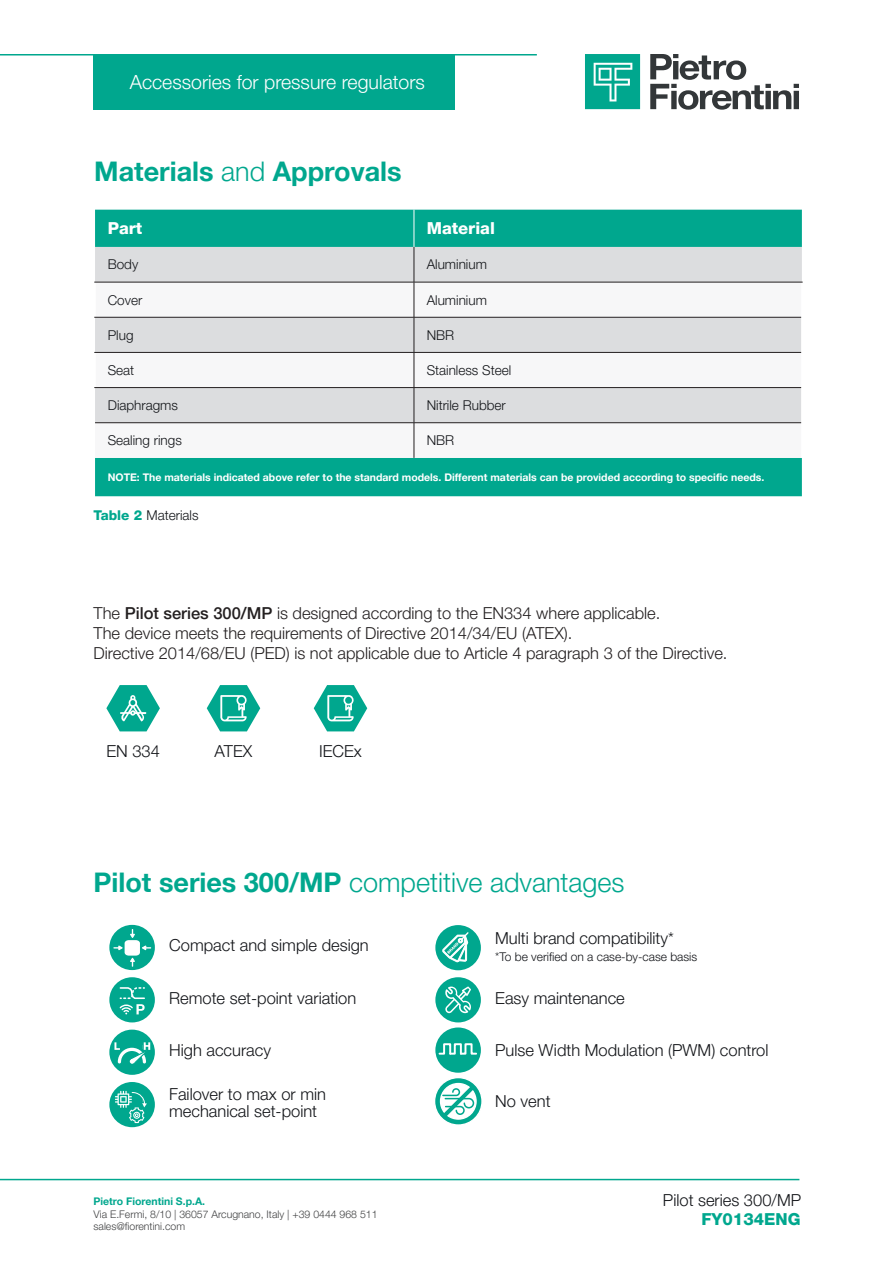
<style>
.page{position:relative;width:893px;height:1263px;background:#fff}
.page>*{position:absolute;margin:0;border:0;box-sizing:border-box;transform-origin:0 0}
.Titoletto{font:300 27px "Helvetica Neue LT Pro";color:#00a78e}
.Titoletto-2{font:700 27px "Helvetica Neue LT Pro";color:#00a78e}
.t1{font:300 19.5px "Helvetica Neue LT Pro";color:#fff}
.Testo{font:300 16.5px "Helvetica Neue LT Pro";color:#231f20}
.bullet_non_puntato{font:300 16.5px "Helvetica Neue LT Pro";color:#121418}
.Testo-2{font:300 16.5px "Helvetica Neue LT Pro";color:#121418}
.testo_sciolto{font:300 16.5px "Helvetica Neue LT Pro";color:#121418}
.titoli_tabella_bianco{font:800 16.5px "Helvetica Neue LT Pro";color:#fff}
.titoletto_technische{font:800 16.5px "Helvetica Neue LT Pro";color:#00a78e}
.testo_tabella{font:300 13.5px "Helvetica Neue LT Pro";color:#121418}
.Testo-3{font:300 12px "Helvetica Neue LT Pro";color:#121418}
.testo_tabella-2{font:700 10.5px "Helvetica Neue LT Pro";color:#fff}
.t2{font:300 10.5px/12.6px "Helvetica Neue LT Pro";color:#414243}
.t3{font:700 10.5px "Helvetica Neue LT Pro";color:#00a78e}
.s1{font-weight:300}
.s2{font-weight:800;color:#00a78e}
.s3{font-weight:500}
.s4{font-weight:700}
</style>
<div class="page">
<hr style="left:0;top:54px;width:537px;height:2px;background:#00a78e">
<hr style="left:0;top:1179px;width:799px;height:1px;background:#00a78e">
<svg style="left:650px;top:54px;width:149px;height:56px"></svg>
<svg style="left:585px;top:54px;width:55px;height:55px;background:#25b39e"></svg>
<div style="left:94px;top:55px;width:361px;height:55px;background:#00a78e"></div>
<div style="left:95px;top:210px;width:707px;height:286px;background:#00a78e"></div>
<div style="left:95px;top:247px;width:707px;height:35px;background:#dcdddf"></div>
<svg style="left:95px;top:283px;width:706px;height:175px"></svg>
<hr style="left:414px;top:210px;width:1px;height:37px;background:#fff">
<hr style="left:94px;top:282px;width:2px;height:35px;background:#fff">
<hr style="left:801px;top:282px;width:2px;height:35px;background:#fff">
<hr style="left:801px;top:317px;width:2px;height:35px;background:#fff">
<hr style="left:94px;top:353px;width:2px;height:34px;background:#fff">
<hr style="left:801px;top:352px;width:2px;height:36px;background:#fff">
<hr style="left:801px;top:388px;width:2px;height:35px;background:#fff">
<hr style="left:801px;top:423px;width:2px;height:35px;background:#fff">
<hr style="left:414px;top:247px;width:1px;height:35px;background:#231f20">
<hr style="left:94px;top:282px;width:320px;height:1px;background:#231f20">
<hr style="left:414px;top:282px;width:389px;height:1px;background:#231f20">
<hr style="left:414px;top:282px;width:1px;height:35px;background:#231f20">
<hr style="left:94px;top:317px;width:320px;height:1px;background:#231f20">
<hr style="left:414px;top:317px;width:387px;height:1px;background:#231f20">
<hr style="left:414px;top:317px;width:1px;height:35px;background:#231f20">
<hr style="left:94px;top:352px;width:320px;height:1px;background:#231f20">
<hr style="left:414px;top:352px;width:387px;height:1px;background:#231f20">
<hr style="left:414px;top:353px;width:1px;height:34px;background:#231f20">
<hr style="left:94px;top:387px;width:320px;height:1px;background:#231f20">
<hr style="left:414px;top:387px;width:387px;height:1px;background:#231f20">
<hr style="left:414px;top:388px;width:1px;height:34px;background:#231f20">
<hr style="left:414px;top:423px;width:1px;height:35px;background:#231f20">
<hr style="left:95px;top:422px;width:319px;height:1px;background:#231f20">
<hr style="left:414px;top:422px;width:387px;height:1px;background:#231f20">
<svg style="left:106px;top:685px;width:54px;height:46px"></svg>
<svg style="left:207px;top:685px;width:53px;height:46px"></svg>
<svg style="left:314px;top:685px;width:53px;height:46px"></svg>
<div style="left:109px;top:925px;width:46px;height:45px;background:#00a78e;border-radius:50%"></div>
<svg style="left:113px;top:929px;width:38px;height:38px"></svg>
<div style="left:435px;top:1027px;width:46px;height:46px;background:#00a78e;border-radius:50%"></div>
<svg style="left:438px;top:1043px;width:39px;height:12px"></svg>
<div style="left:109px;top:1029px;width:46px;height:46px;background:#00a78e;border-radius:50%"></div>
<svg style="left:114px;top:1042px;width:37px;height:22px"></svg>
<div style="left:109px;top:1082px;width:46px;height:45px;background:#00a78e;border-radius:50%"></div>
<svg style="left:115px;top:1091px;width:33px;height:32px"></svg>
<div style="left:109px;top:977px;width:46px;height:45px;background:#00a78e;border-radius:50%"></div>
<svg style="left:119px;top:987px;width:26px;height:27px"></svg>
<div style="left:435px;top:977px;width:46px;height:45px;background:#00a78e;border-radius:50%"></div>
<svg style="left:445px;top:986px;width:26px;height:27px"></svg>
<div style="left:435px;top:925px;width:46px;height:45px;background:#00a78e;border-radius:50%"></div>
<svg style="left:442px;top:931px;width:27px;height:32px"></svg>
<svg style="left:435px;top:1078px;width:47px;height:47px"></svg>
<p class="t1" style="left:130px;top:70px;width:297px">Accessories for pressure regulators</p>
<p class="Titoletto-2" style="left:94px;top:155px;width:309px">Materials <span class="s1">and</span> Approvals</p>
<p class="titoli_tabella_bianco" style="left:108px;top:218px;width:36px">Part</p>
<p class="titoli_tabella_bianco" style="left:427px;top:218px;width:70px">Material</p>
<p class="testo_tabella" style="left:108px;top:256px;width:32px">Body</p>
<p class="testo_tabella" style="left:427px;top:256px;width:62px">Aluminium</p>
<p class="testo_tabella" style="left:108px;top:291px;width:36px">Cover</p>
<p class="testo_tabella" style="left:427px;top:291px;width:62px">Aluminium</p>
<p class="testo_tabella" style="left:108px;top:327px;width:27px">Plug</p>
<p class="testo_tabella" style="left:427px;top:327px;width:29px">NBR</p>
<p class="testo_tabella" style="left:108px;top:362px;width:28px">Seat</p>
<p class="testo_tabella" style="left:427px;top:362px;width:86px">Stainless Steel</p>
<p class="testo_tabella" style="left:108px;top:397px;width:72px">Diaphragms</p>
<p class="testo_tabella" style="left:427px;top:397px;width:81px">Nitrile Rubber</p>
<p class="testo_tabella" style="left:108px;top:432px;width:76px">Sealing rings</p>
<p class="testo_tabella" style="left:427px;top:432px;width:29px">NBR</p>
<p class="testo_tabella-2" style="left:108px;top:471px;width:658px">NOTE: The materials indicated above refer to the standard models. Different materials can be provided according to specific needs.</p>
<p class="testo_tabella" style="left:94px;top:507px;width:107px"><span class="s2">Table 2</span> Materials</p>
<p class="Testo" style="left:94px;top:603px;width:568px">The <span class="s3">Pilot series 300/MP</span> is designed according to the EN334 where applicable.</p>
<p class="Testo" style="left:94px;top:623px;width:480px">The device meets the requirements of Directive 2014/34/EU (ATEX).</p>
<p class="Testo" style="left:94px;top:643px;width:635px">Directive 2014/68/EU (PED) is not applicable due to Article 4 paragraph 3 of the Directive.</p>
<p class="bullet_non_puntato" style="left:106px;top:741px;width:55px">EN 334</p>
<p class="bullet_non_puntato" style="left:215px;top:741px;width:39px">ATEX</p>
<p class="bullet_non_puntato" style="left:319px;top:741px;width:44px">IECEx</p>
<p class="Titoletto" style="left:94px;top:865px;width:533px"><span class="s4">Pilot series 300/MP</span> competitive advantages</p>
<p class="bullet_non_puntato" style="left:169px;top:935px;width:201px">Compact and simple design</p>
<p class="bullet_non_puntato" style="left:169px;top:988px;width:189px">Remote set-point variation</p>
<p class="bullet_non_puntato" style="left:169px;top:1040px;width:103px">High accuracy</p>
<p class="Testo-2" style="left:169px;top:1084px;width:158px">Failover to max or min</p>
<p class="Testo-2" style="left:169px;top:1101px;width:149px">mechanical set-point</p>
<p class="t3" style="left:94px;top:1195px;width:113px">Pietro Fiorentini S.p.A.</p>
<p class="t2" style="left:94px;top:1207px;width:285px">Via E.Fermi, 8/10 | 36057 Arcugnano, Italy | +39 0444 968 511 sales@fiorentini.com</p>
<p class="Testo-2" style="left:495px;top:928px;width:180px">Multi brand compatibility*</p>
<p class="Testo-3" style="left:495px;top:949px;width:204px">*To be verified on a case-by-case basis</p>
<p class="bullet_non_puntato" style="left:495px;top:988px;width:131px">Easy maintenance</p>
<p class="bullet_non_puntato" style="left:495px;top:1040px;width:275px">Pulse Width Modulation (PWM) control</p>
<p class="Testo-2" style="left:495px;top:1091px;width:57px">No vent</p>
<p class="testo_sciolto" style="left:663px;top:1190px;width:140px">Pilot series 300/MP</p>
<p class="titoletto_technische" style="left:701px;top:1209px;width:101px">FY0134ENG</p>
</div>
